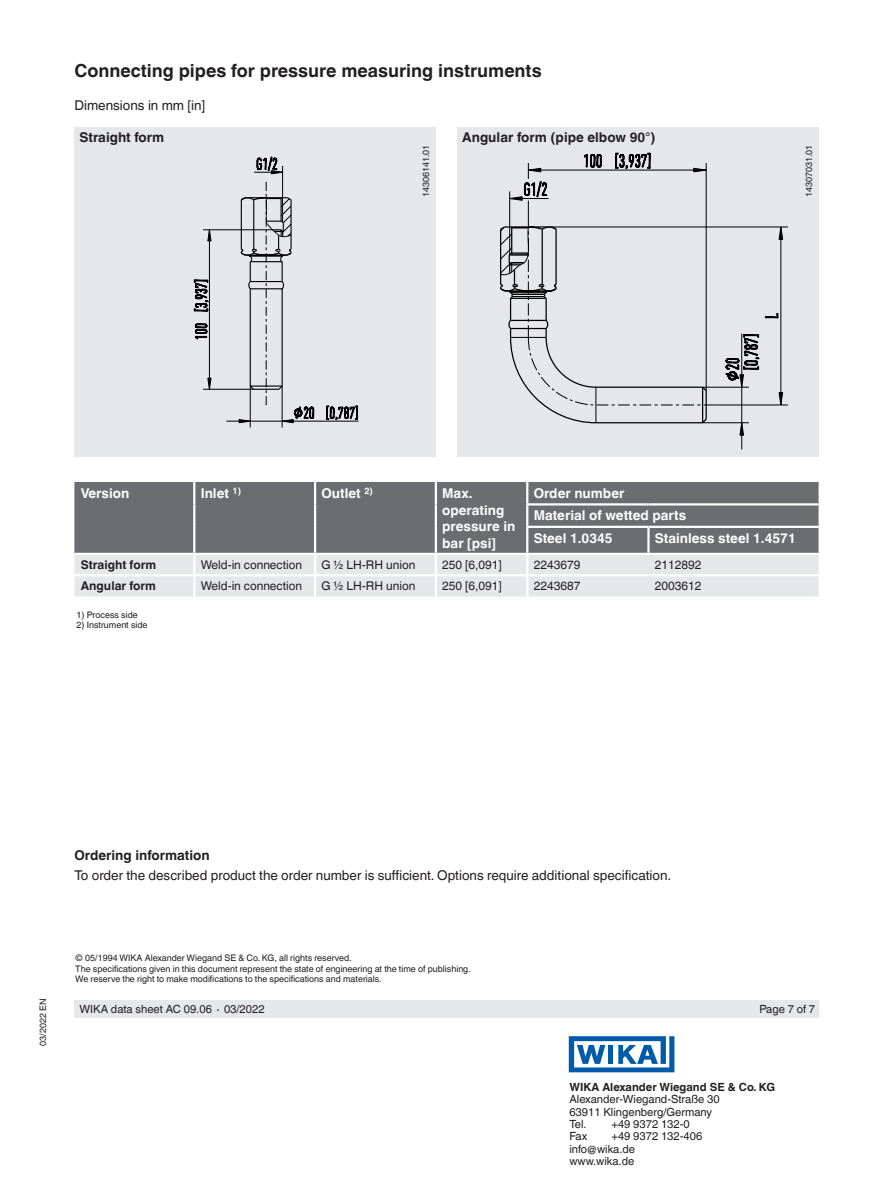
<style>
.page{position:relative;width:893px;height:1188px;background:#fff}
.page>*{position:absolute;margin:0;border:0;box-sizing:border-box;transform-origin:0 0}
.t1{font:700 18px "Helvetica World";color:#231f20}
.t2{font:700 13.5px/16.5px "Helvetica World";color:#fff}
.t3{font:13.5px "Helvetica World";color:#231f20}
.t4{font:700 13.5px "Helvetica World";color:#231f20}
.t5{font:12px "Helvetica World";color:#231f20}
.t6{font:700 12px "Helvetica World";color:#231f20}
.t7{font:11.25px/12.3px "Helvetica World";color:#231f20}
.t8{font:700 11.25px "Helvetica World";color:#231f20}
.t9{font:9px/10.5px "Helvetica World";color:#231f20}
</style>
<div class="page">
<div style="left:74px;top:1000px;width:745px;height:18px;background:#e6e7e9"></div>
<svg style="left:569px;top:1036px;width:105px;height:36px"></svg>
<div style="left:457px;top:128px;width:362px;height:329px;background:#e6e7e9"></div>
<div style="left:74px;top:128px;width:362px;height:329px;background:#e6e7e9"></div>
<svg style="left:326px;top:405px;width:32px;height:16px"></svg>
<svg style="left:195px;top:323px;width:13px;height:17px"></svg>
<svg style="left:194px;top:279px;width:15px;height:33px"></svg>
<svg style="left:207px;top:229px;width:5px;height:12px"></svg>
<svg style="left:207px;top:378px;width:5px;height:11px"></svg>
<hr style="left:250px;top:386px;width:1px;height:42px;background:#000">
<hr style="left:209px;top:230px;width:1px;height:159px;background:#000">
<hr style="left:203px;top:389px;width:50px;height:1px;background:#000">
<hr style="left:226px;top:421px;width:132px;height:1px;background:#000">
<svg style="left:254px;top:156px;width:29px;height:18px"></svg>
<hr style="left:203px;top:230px;width:69px;height:1px;background:#000">
<hr style="left:282px;top:166px;width:1px;height:56px;background:#000">
<hr style="left:282px;top:386px;width:1px;height:42px;background:#000">
<svg style="left:239px;top:182px;width:75px;height:241px"></svg>
<svg style="left:725px;top:334px;width:35px;height:53px"></svg>
<svg style="left:739px;top:423px;width:5px;height:13px"></svg>
<svg style="left:764px;top:313px;width:15px;height:5px"></svg>
<svg style="left:778px;top:392px;width:5px;height:13px"></svg>
<svg style="left:778px;top:226px;width:5px;height:14px"></svg>
<hr style="left:703px;top:422px;width:46px;height:1px;background:#000">
<hr style="left:781px;top:227px;width:1px;height:178px;background:#000">
<hr style="left:741px;top:334px;width:1px;height:115px;background:#000">
<hr style="left:552px;top:227px;width:236px;height:1px;background:#000">
<hr style="left:703px;top:387px;width:46px;height:1px;background:#000">
<hr style="left:715px;top:405px;width:73px;height:1px;background:#000">
<svg style="left:500px;top:152px;width:215px;height:272px"></svg>
<div style="left:74px;top:482px;width:745px;height:71px;background:#6c6d70"></div>
<hr style="left:647px;top:528px;width:3px;height:25px;background:#fff">
<hr style="left:526px;top:526px;width:122px;height:2px;background:#fff">
<hr style="left:648px;top:526px;width:171px;height:2px;background:#fff">
<hr style="left:314px;top:482px;width:2px;height:22px;background:#fff">
<hr style="left:314px;top:504px;width:2px;height:23px;background:#fff">
<hr style="left:314px;top:527px;width:2px;height:26px;background:#fff">
<hr style="left:435px;top:482px;width:2px;height:22px;background:#fff">
<hr style="left:435px;top:504px;width:2px;height:23px;background:#fff">
<hr style="left:435px;top:527px;width:2px;height:26px;background:#fff">
<hr style="left:526px;top:528px;width:2px;height:25px;background:#fff">
<hr style="left:193px;top:482px;width:2px;height:22px;background:#fff">
<hr style="left:193px;top:504px;width:2px;height:23px;background:#fff">
<hr style="left:193px;top:527px;width:2px;height:26px;background:#fff">
<svg style="left:74px;top:555px;width:745px;height:42px;background:#e7e8ea"></svg>
<hr style="left:193px;top:576px;width:2px;height:21px;background:#fff">
<hr style="left:526px;top:506px;width:2px;height:20px;background:#fff">
<hr style="left:526px;top:482px;width:2px;height:21px;background:#fff">
<hr style="left:526px;top:503px;width:122px;height:3px;background:#fff">
<hr style="left:648px;top:503px;width:171px;height:3px;background:#fff">
<h1 class="t1" style="left:74px;top:60px;width:469px">Connecting pipes for pressure measuring instruments</h1>
<h2 class="t3" style="left:74px;top:97px;width:132px">Dimensions in mm [in]</h2>
<p class="t9" style="left:421px;top:197px;width:54px;rotate:-90deg">14306141.01</p>
<h2 class="t4" style="left:80px;top:129px;width:86px">Straight form</h2>
<h2 class="t4" style="left:462px;top:129px;width:195px">Angular form (pipe elbow 90°)</h2>
<p class="t9" style="left:804px;top:197px;width:54px;rotate:-90deg">14307031.01</p>
<h2 class="t2" style="left:81px;top:485px;width:50px">Version</h2>
<h2 class="t2" style="left:201px;top:485px;width:42px">Inlet <sup>1)</sup></h2>
<h2 class="t2" style="left:321px;top:485px;width:53px">Outlet <sup>2)</sup></h2>
<h2 class="t2" style="left:442px;top:485px;width:75px">Max. operating pressure in bar [psi]</h2>
<h2 class="t2" style="left:534px;top:482px;width:154px;line-height:22.5px">Order number<br>Material of wetted parts<br>Steel 1.0345</h2>
<h2 class="t2" style="left:655px;top:530px;width:142px">Stainless steel 1.4571</h2>
<h3 class="t6" style="left:81px;top:558px;width:77px">Straight form</h3>
<h3 class="t5" style="left:201px;top:558px;width:103px">Weld-in connection</h3>
<h3 class="t5" style="left:321px;top:558px;width:95px">G ½ LH-RH union</h3>
<h3 class="t5" style="left:442px;top:558px;width:61px">250 [6,091]</h3>
<h3 class="t5" style="left:534px;top:558px;width:48px">2243679</h3>
<h3 class="t5" style="left:655px;top:558px;width:48px">2112892</h3>
<h3 class="t6" style="left:81px;top:579px;width:77px">Angular form</h3>
<h3 class="t5" style="left:201px;top:579px;width:103px">Weld-in connection</h3>
<h3 class="t5" style="left:321px;top:579px;width:95px">G ½ LH-RH union</h3>
<h3 class="t5" style="left:442px;top:579px;width:61px">250 [6,091]</h3>
<h3 class="t5" style="left:534px;top:579px;width:48px">2243687</h3>
<h3 class="t5" style="left:655px;top:579px;width:48px">2003612</h3>
<p class="t9" style="left:77px;top:609px;width:63px">1) Process side</p>
<p class="t9" style="left:77px;top:620px;width:73px">2) Instrument side</p>
<h2 class="t4" style="left:74px;top:848px;width:137px">Ordering information</h2>
<h2 class="t3" style="left:74px;top:867px;width:598px">To order the described product the order number is sufficient. Options require additional specification.</h2>
<p class="t9" style="left:38px;top:1046px;width:49px;rotate:-90deg">03/2022 EN</p>
<p class="t9" style="left:75px;top:953px;width:397px">© 05/1994 WIKA Alexander Wiegand SE &amp; Co. KG, all rights reserved.<br>The specifications given in this document represent the state of engineering at the time of publishing.<br>We reserve the right to make modifications to the specifications and materials.</p>
<p class="t7" style="left:80px;top:1003px;width:187px">WIKA data sheet AC 09.06 ∙ 03/2022</p>
<p class="t7" style="left:759px;top:1003px;width:57px">Page 7 of 7</p>
<p class="t8" style="left:569px;top:1081px;width:207px">WIKA Alexander Wiegand SE &amp; Co. KG</p>
<p class="t7" style="left:569px;top:1093px;width:152px">Alexander-Wiegand-Straße 30<br>63911 Klingenberg/Germany<br>Tel.</p>
<p class="t7" style="left:611px;top:1118px;width:80px">+49 9372 132-0</p>
<p class="t7" style="left:569px;top:1130px;width:19px">Fax</p>
<p class="t7" style="left:569px;top:1130px;width:134px;text-indent:42px">+49 9372 132-406 info@wika.de www.wika.de</p>
</div>
